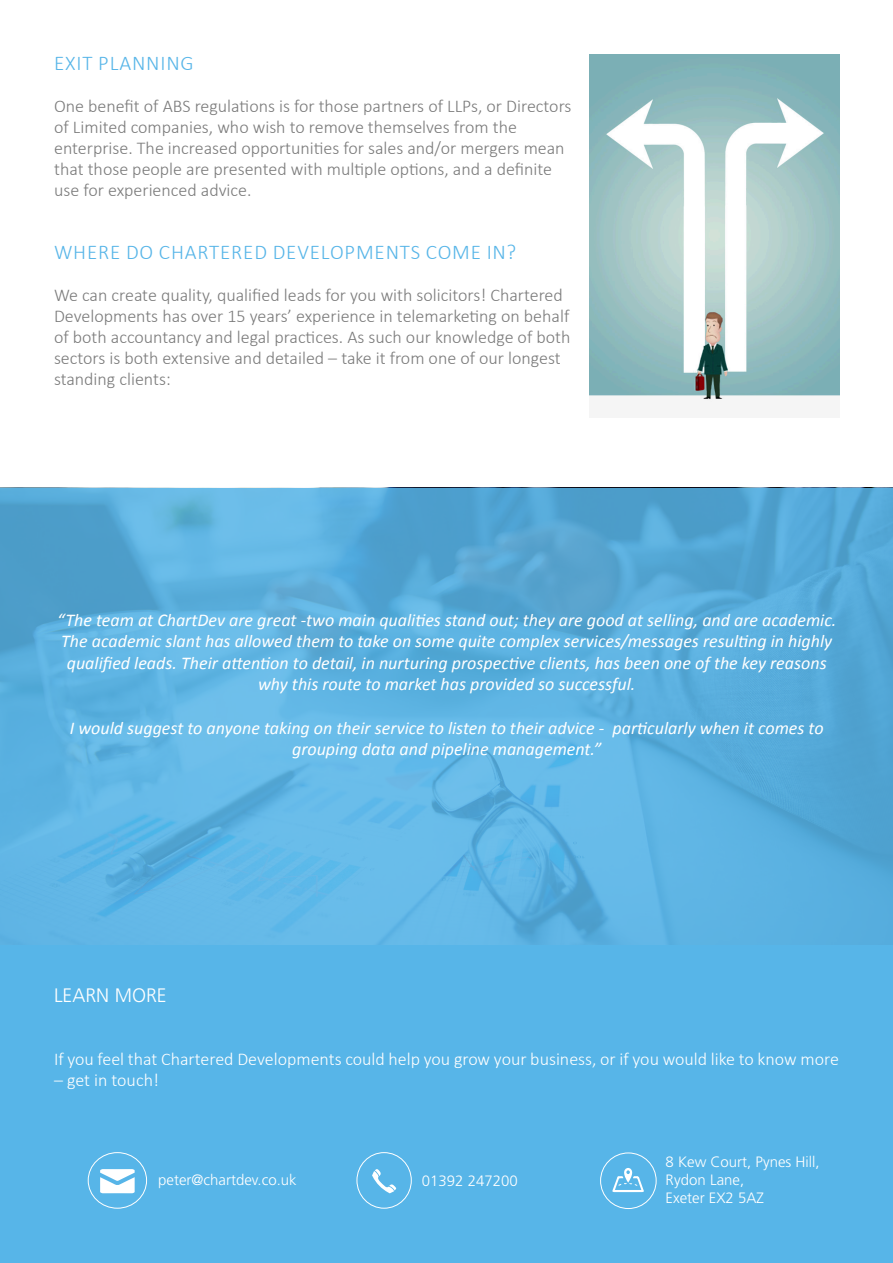
<style>
.page{position:relative;width:893px;height:1263px;background:#fff}
.page>*{position:absolute;margin:0;border:0;box-sizing:border-box;transform-origin:0 0}
.t1{font:300 21px "Calibri";letter-spacing:.04em;color:#57b5e8}
.t2{font:300 19.5px "Frutiger LT Std";color:#fff}
.t3{font:300 18px/21px "Calibri";color:#7a7a7a}
.t4{font:italic 18px/21.6px "Calibri";color:#fff;text-align:center}
.t5{font:300 18px "Calibri";color:#fff}
.t6{font:300 15px "Frutiger LT Std";color:#fff}
</style>
<div class="page">
<div style="left:0;top:944px;width:893px;height:319px;background:#57b5e8"></div>
<div style="left:356px;top:1152px;width:56px;height:56px;border:1px solid #fff;border-radius:50%"></div>
<svg style="left:372px;top:1169px;width:24px;height:24px"></svg>
<div style="left:600px;top:1152px;width:57px;height:57px;border:1px solid #fff;border-radius:50%"></div>
<svg style="left:612px;top:1168px;width:32px;height:24px"></svg>
<div style="left:88px;top:1152px;width:59px;height:56px;border:1px solid #fff;border-radius:50%"></div>
<svg style="left:100px;top:1169px;width:35px;height:24px"></svg>
<img style="left:589px;top:54px;width:251px;height:348px">
<svg style="left:0;top:488px;width:893px;height:456px;background:#5cb0de"></svg>
<p class="t1" style="left:54px;top:50px;width:141px">EXIT PLANNING</p>
<p class="t3" style="left:54px;top:94px;width:519px">One benefit of ABS regulations is for those partners of LLPs, or Directors of Limited companies, who wish to remove themselves from the enterprise. The increased opportunities for sales and/or mergers mean that those people are presented with multiple options, and a definite use for experienced advice.</p>
<p class="t1" style="left:54px;top:239px;width:464px">WHERE DO CHARTERED DEVELOPMENTS COME IN?</p>
<p class="t3" style="left:54px;top:284px;width:518px">We can create quality, qualified leads for you with solicitors! Chartered Developments has over 15 years’ experience in telemarketing on behalf of both accountancy and legal practices. As such our knowledge of both sectors is both extensive and detailed – take it from one of our longest standing clients:</p>
<p class="t4" style="left:57px;top:608px;width:781px">“The team at ChartDev are great -two main qualities stand out; they are good at selling, and are academic.<br>The academic slant has allowed them to take on some quite complex services/messages resulting in highly qualified leads. Their attention to detail, in nurturing prospective clients, has been one of the key reasons why this route to market has provided so successful.</p>
<p class="t4" style="left:70px;top:716px;width:755px">I would suggest to anyone taking on their service to listen to their advice - particularly when it comes to grouping data and pipeline management.”</p>
<p class="t2" style="left:54px;top:984px;width:114px">LEARN MORE</p>
<p class="t5" style="left:54px;top:1048px;width:786px">If you feel that Chartered Developments could help you grow your business, or if you would like to know more</p>
<p class="t5" style="left:54px;top:1069px;width:106px">– get in touch!</p>
<p class="t6" style="left:158px;top:1171px;width:140px">peter@chartdev.co.uk</p>
<p class="t6" style="left:422px;top:1172px;width:97px">01392 247200</p>
<p class="t6" style="left:665px;top:1153px;width:156px">8 Kew Court, Pynes Hill,</p>
<p class="t6" style="left:665px;top:1171px;width:80px">Rydon Lane,</p>
<p class="t6" style="left:665px;top:1189px;width:100px">Exeter EX2 5AZ</p>
</div>
